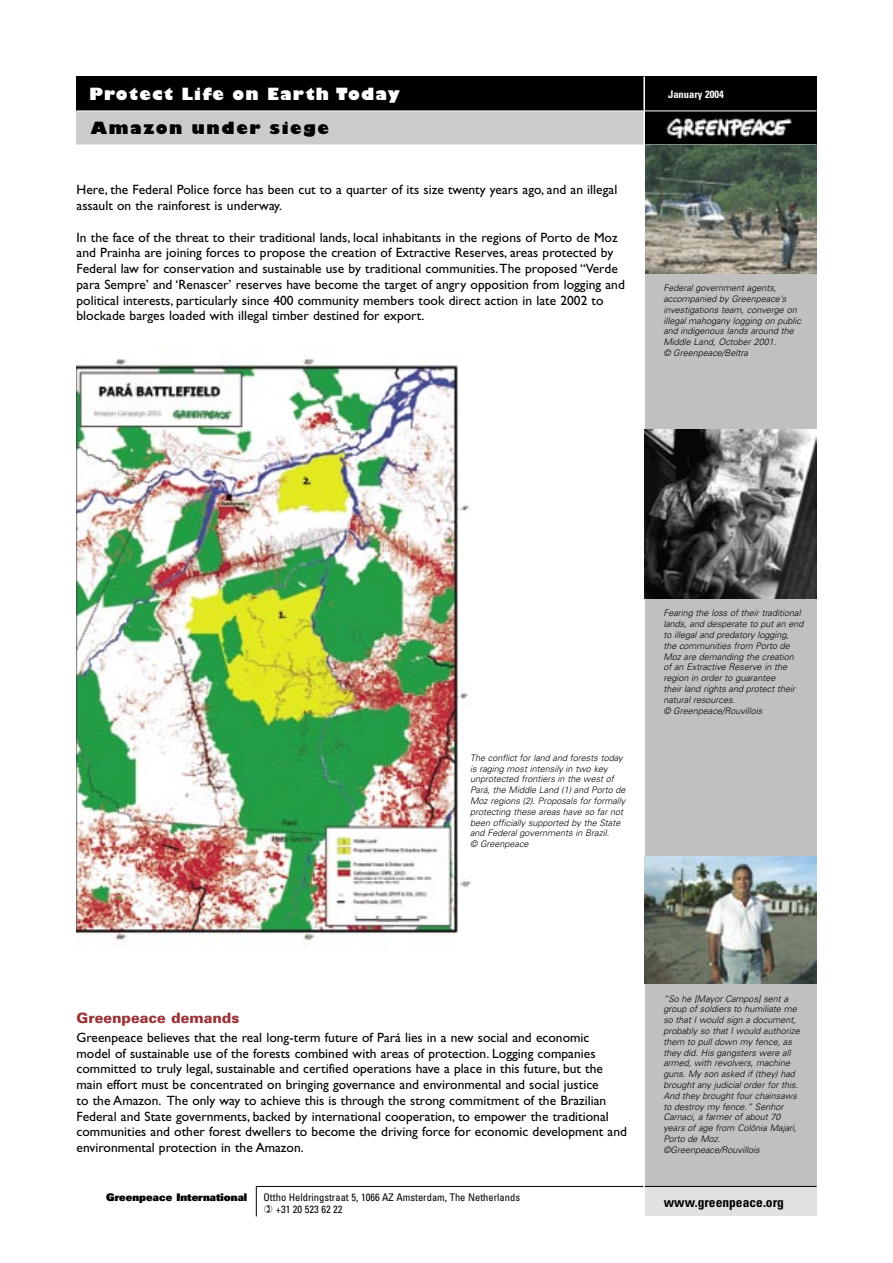
<style>
.page{position:relative;width:893px;height:1263px;background:#fff}
.page>*{position:absolute;margin:0;border:0;box-sizing:border-box;transform-origin:0 0}
.t1{font:800 16.5px "Gill Sans";letter-spacing:.07em;color:#fff}
.t2{font:800 16.5px "Gill Sans";letter-spacing:.1em;color:#000}
.t3{font:900 14.25px "Univers";color:#9b3336}
.t4{font:13.5px/15.8px "Gill Sans";color:#000}
.t5{font:700 condensed 13.5px "Univers";color:#000}
.t6{font:condensed 10.5px/12.5px "Univers";color:#000}
.t7{font:900 10.5px "Univers";color:#000}
.t8{font:700 condensed 10.5px "Univers";color:#fff}
.t9{font:italic 300 9px/10.8px "Univers";color:#000}
</style>
<div class="page">
<div style="left:644px;top:1186px;width:172px;height:30px;background:#e1e1e1"></div>
<div style="left:644px;top:145px;width:172px;height:1041px;background:#c0c0c0"></div>
<div style="left:77px;top:111px;width:567px;height:34px;background:#cbcbcb"></div>
<div style="left:77px;top:77px;width:567px;height:34px;background:#000"></div>
<div style="left:644px;top:77px;width:172px;height:68px;background:#000"></div>
<img style="left:666px;top:113px;width:126px;height:27px">
<hr style="left:256px;top:1186px;width:1px;height:30px;background:#000">
<hr style="left:256px;top:1186px;width:560px;height:1px;background:#000">
<hr style="left:77px;top:145px;width:739px;height:1px;background:#fff">
<hr style="left:77px;top:111px;width:739px;height:1px;background:#fff">
<img style="left:77px;top:358px;width:394px;height:585px">
<img style="left:645px;top:146px;width:171px;height:127px">
<hr style="left:643px;top:77px;width:2px;height:1141px;background:#fff">
<img style="left:644px;top:430px;width:172px;height:168px">
<img style="left:644px;top:856px;width:172px;height:128px">
<p class="t1" style="left:89px;top:84px;width:312px">Protect Life on Earth Today</p>
<p class="t2" style="left:91px;top:118px;width:240px">Amazon under siege</p>
<p class="t4" style="left:77px;top:182px;width:542px">Here, the Federal Police force has been cut to a quarter of its size twenty years ago, and an illegal assault on the rainforest is underway.</p>
<p class="t4" style="left:77px;top:229px;width:550px">In the face of the threat to their traditional lands, local inhabitants in the regions of Porto de Moz and Prainha are joining forces to propose the creation of Extractive Reserves, areas protected by Federal law for conservation and sustainable use by traditional communities. The proposed “Verde para Sempre’ and ‘Renascer’ reserves have become the target of angry opposition from logging and political interests, particularly since 400 community members took direct action in late 2002 to blockade barges loaded with illegal timber destined for export.</p>
<p class="t8" style="left:668px;top:88px;width:57px">January 2004</p>
<p class="t9" style="left:663px;top:283px;width:139px">Federal government agents, accompanied by Greenpeace’s investigations team, converge on illegal mahogany logging on public and indigenous lands around the<br>Middle Land, October 2001.<br>© Greenpeace/Beltra</p>
<p class="t9" style="left:470px;top:752px;width:157px">The conflict for land and forests today is raging most intensily in two key unprotected frontiers in the west of Pará, the Middle Land (1) and Porto de Moz regions (2). Proposals for formally protecting these areas have so far not been officially supported by the State and Federal governments in Brazil.<br>© Greenpeace</p>
<p class="t9" style="left:663px;top:608px;width:142px">Fearing the loss of their traditional lands, and desperate to put an end to illegal and predatory logging, the communities from Porto de<br>Moz are demanding the creation of an Extractive Reserve in the region in order to guarantee<br>their land rights and protect their natural resources.<br>© Greenpeace/Rouvillois</p>
<p class="t3" style="left:77px;top:1009px;width:164px">Greenpeace demands</p>
<p class="t4" style="left:77px;top:1029px;width:552px">Greenpeace believes that the real long-term future of Pará lies in a new social and economic model of sustainable use of the forests combined with areas of protection. Logging companies committed to truly legal, sustainable and certified operations have a place in this future, but the main effort must be concentrated on bringing governance and environmental and social justice<br>to the Amazon. The only way to achieve this is through the strong commitment of the Brazilian Federal and State governments, backed by international cooperation, to empower the traditional communities and other forest dwellers to become the driving force for economic development and environmental protection in the Amazon.</p>
<p class="t9" style="left:663px;top:993px;width:138px">“So he [Mayor Campos] sent a group of soldiers to humiliate me so that I would sign a document, probably so that I would authorize them to pull down my fence, as they did. His gangsters were all armed, with revolvers, machine guns. My son asked if (they) had brought any judicial order for this.<br>And they brought four chainsaws to destroy my fence.” Senhor<br>Carnaci, a farmer of about 70 years of age from Colônia Majari,<br>Porto de Moz. ©Greenpeace/Rouvillois</p>
<p class="t7" style="left:106px;top:1190px;width:143px">Greenpeace International</p>
<p class="t6" style="left:276px;top:1191px;width:246px;text-indent:-12px">Ottho Heldringstraat 5, 1066 AZ Amsterdam, The Netherlands +31 20 523 62 22</p>
<p class="t5" style="left:664px;top:1193px;width:122px">www.greenpeace.org</p>
</div>
